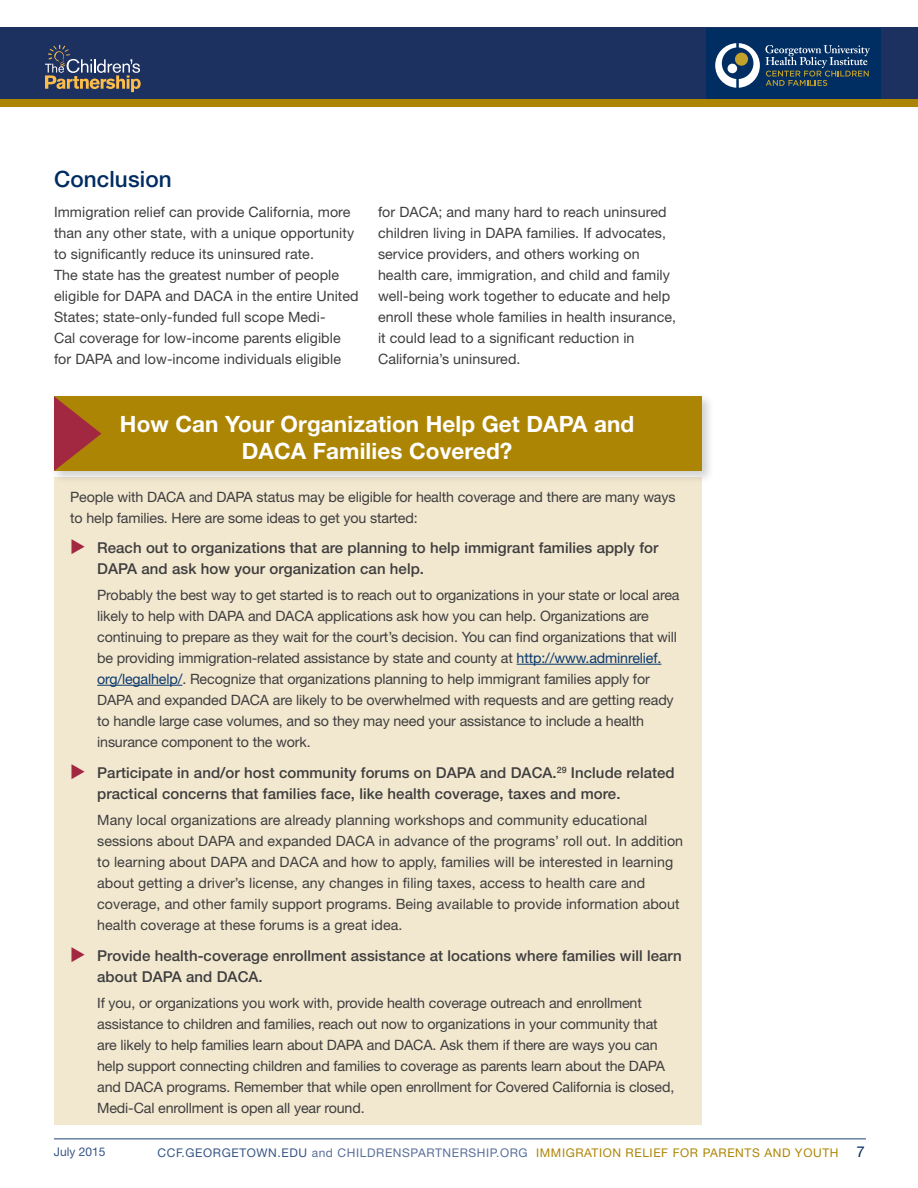
<style>
.page{position:relative;width:918px;height:1188px;background:#fff}
.page>*{position:absolute;margin:0;border:0;box-sizing:border-box;transform-origin:0 0}
.Headers{font:700 22.5px/27px "Helvetica Neue LT Std";letter-spacing:.005em;color:#fff;text-align:center}
.Headers-2{font:500 22.5px "Helvetica Neue LT Std";letter-spacing:.005em;color:#002c62}
.t1{font:500 15px/21px "Helvetica Neue LT Std";letter-spacing:.005em;color:#3e3e3f}
.body_copy_indent{font:14.25px/21px "Helvetica Neue LT Std";letter-spacing:-.01em;color:#3e3e3f}
.body_copy{font:14.25px/21px "Helvetica Neue LT Std";letter-spacing:.005em;color:#3e3e3f}
.t2{font:12px "Helvetica Neue LT Std";letter-spacing:.05em;color:#ad8504}
.t3{font:12px "Helvetica Neue LT Std";color:#375586}
.s1{color:#0a396d}
.s2{color:#375586}
.s3{color:#596f9a}
.s4{font-size:15px;color:#002c62}
</style>
<div class="page">
<hr style="left:54px;top:1138px;width:812px;height:1px;background:#1c4779">
<div style="left:0;top:27px;width:918px;height:72px;background:#1c3160"></div>
<div style="left:706px;top:28px;width:174px;height:75px;background:#002d62"></div>
<svg style="left:715px;top:43px;width:155px;height:45px"></svg>
<div style="left:0;top:99px;width:918px;height:8px;background:#ad8504"></div>
<svg style="left:45px;top:44px;width:96px;height:48px"></svg>
<div style="left:54px;top:478px;width:648px;height:647px;background:#f2e7cf"></div>
<div style="left:51px;top:393px;width:664px;height:91px;background:#231f20;opacity:.21"></div>
<div style="left:54px;top:396px;width:648px;height:75px;background:#ad8504"></div>
<svg style="left:54px;top:396px;width:47px;height:75px"></svg>
<hr style="left:517px;top:664px;width:144px;height:1px;background:#0a396d">
<hr style="left:97px;top:685px;width:85px;height:1px;background:#0a396d">
<p class="Headers-2" style="left:54px;top:166px;width:119px">Conclusion</p>
<p class="body_copy" style="left:54px;top:201px;width:306px">Immigration relief can provide California, more than any other state, with a unique opportunity to significantly reduce its uninsured rate.<br>The state has the greatest number of people eligible for DAPA and DACA in the entire United States; state-only-funded full scope Medi-<br>Cal coverage for low-income parents eligible for DAPA and low-income individuals eligible</p>
<p class="body_copy" style="left:378px;top:201px;width:300px">for DACA; and many hard to reach uninsured children living in DAPA families. If advocates, service providers, and others working on health care, immigration, and child and family well-being work together to educate and help enroll these whole families in health insurance, it could lead to a significant reduction in California’s uninsured.</p>
<p class="Headers" style="left:120px;top:410px;width:516px">How Can Your Organization Help Get DAPA and<br>DACA Families Covered?</p>
<p class="body_copy" style="left:70px;top:487px;width:607px">People with DACA and DAPA status may be eligible for health coverage and there are many ways to help families. Here are some ideas to get you started:</p>
<p class="t1" style="left:97px;top:537px;width:563px">Reach out to organizations that are planning to help immigrant families apply for<br>DAPA and ask how your organization can help.</p>
<p class="body_copy_indent" style="left:97px;top:584px;width:584px">Probably the best way to get started is to reach out to organizations in your state or local area likely to help with DAPA and DACA applications ask how you can help. Organizations are continuing to prepare as they wait for the court’s decision. You can find organizations that will be providing immigration-related assistance by state and county at <span class="s1">http://www.adminrelief. org/legalhelp/</span>. Recognize that organizations planning to help immigrant families apply for DAPA and expanded DACA are likely to be overwhelmed with requests and are getting ready to handle large case volumes, and so they may need your assistance to include a health insurance component to the work.</p>
<p class="t1" style="left:97px;top:762px;width:579px">Participate in and/or host community forums on DAPA and DACA.<sup>29</sup> Include related practical concerns that families face, like health coverage, taxes and more.</p>
<p class="body_copy_indent" style="left:97px;top:809px;width:588px">Many local organizations are already planning workshops and community educational sessions about DAPA and expanded DACA in advance of the programs’ roll out. In addition to learning about DAPA and DACA and how to apply, families will be interested in learning about getting a driver’s license, any changes in filing taxes, access to health care and coverage, and other family support programs. Being available to provide information about health coverage at these forums is a great idea.</p>
<p class="t1" style="left:97px;top:945px;width:586px">Provide health-coverage enrollment assistance at locations where families will learn about DAPA and DACA.</p>
<p class="body_copy_indent" style="left:97px;top:992px;width:579px">If you, or organizations you work with, provide health coverage outreach and enrollment assistance to children and families, reach out now to organizations in your community that are likely to help families learn about DAPA and DACA. Ask them if there are ways you can help support connecting children and families to coverage as parents learn about the DAPA and DACA programs. Remember that while open enrollment for Covered California is closed, Medi-Cal enrollment is open all year round.</p>
<p class="t3" style="left:54px;top:1145px;width:53px">July 2015</p>
<p class="t2" style="left:157px;top:1145px;width:709px"><span class="s2">CCF.GEORGETOWN.EDU</span> <span class="s3">and CHILDRENSPARTNERSHIP.ORG</span> IMMIGRATION RELIEF FOR PARENTS AND YOUTH <span class="s4">7</span></p>
</div>
